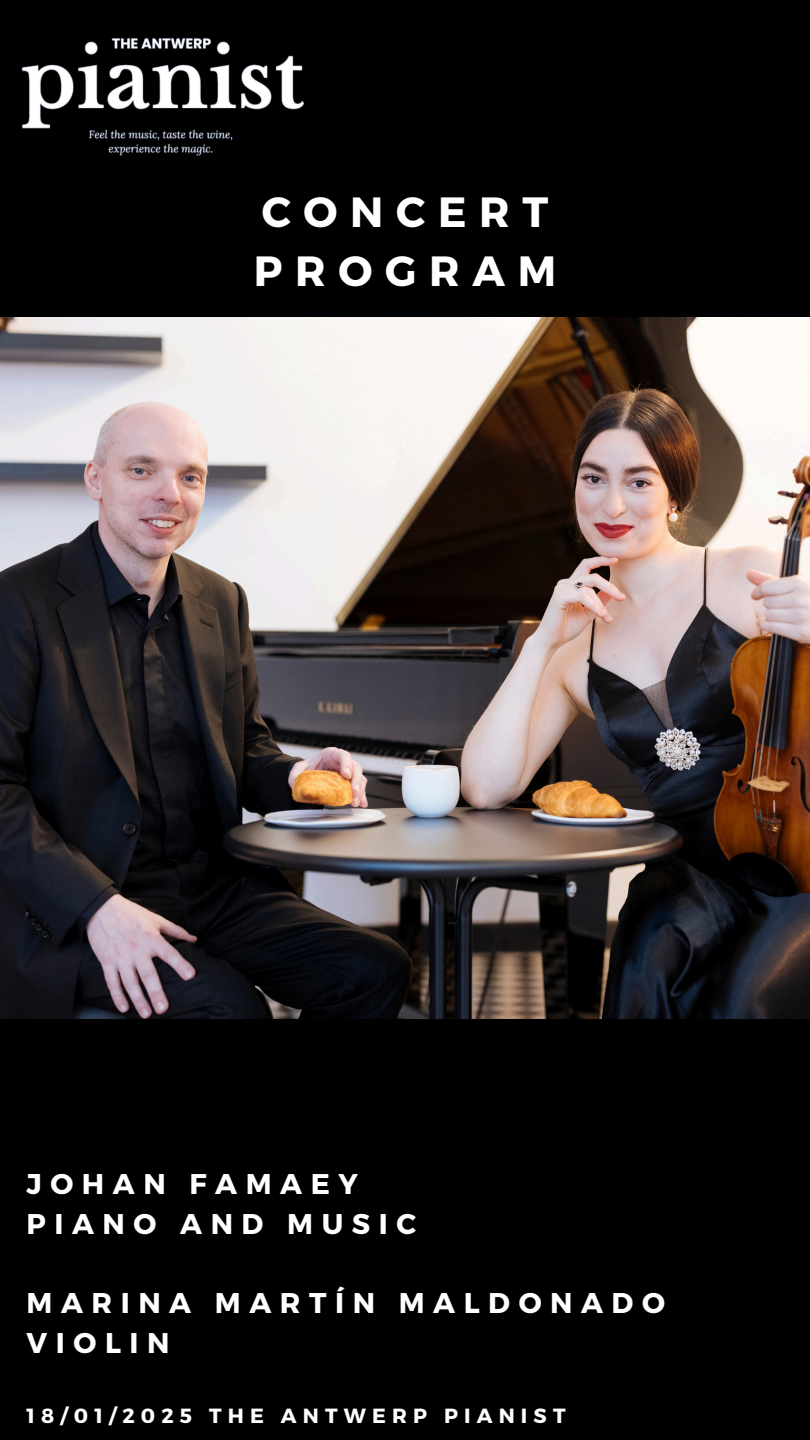
<style>
.page{position:relative;width:810px;height:1440px;background:#000}
.page>*{position:absolute;margin:0;border:0;box-sizing:border-box;transform-origin:0 0}
.t1{font:700 42.2px/58.9px "Montserrat";letter-spacing:.3em;color:#fff}
.t2{font:700 28.5px/39.8px "Montserrat";letter-spacing:.3em;color:#fff}
.t3{font:700 20.5px "Montserrat";letter-spacing:.3em;color:#fff}
</style>
<div class="page">
<img style="left:0;top:317px;width:810px;height:702px">
<img style="left:21px;top:38px;width:284px;height:118px">
<p class="t1" style="left:254px;top:180px;width:304px">CONCERT<br>PROGRAM</p>
<h1 class="t2" style="left:27px;top:1162px;width:391px">JOHAN FAMAEY<br>PIANO AND MUSIC</h1>
<p class="t2" style="left:27px;top:1282px;width:640px">MARINA MARTÍN MALDONADO<br>VIOLIN</p>
<h2 class="t3" style="left:27px;top:1403px;width:540px">18/01/2025 THE ANTWERP PIANIST</h2>
</div>
